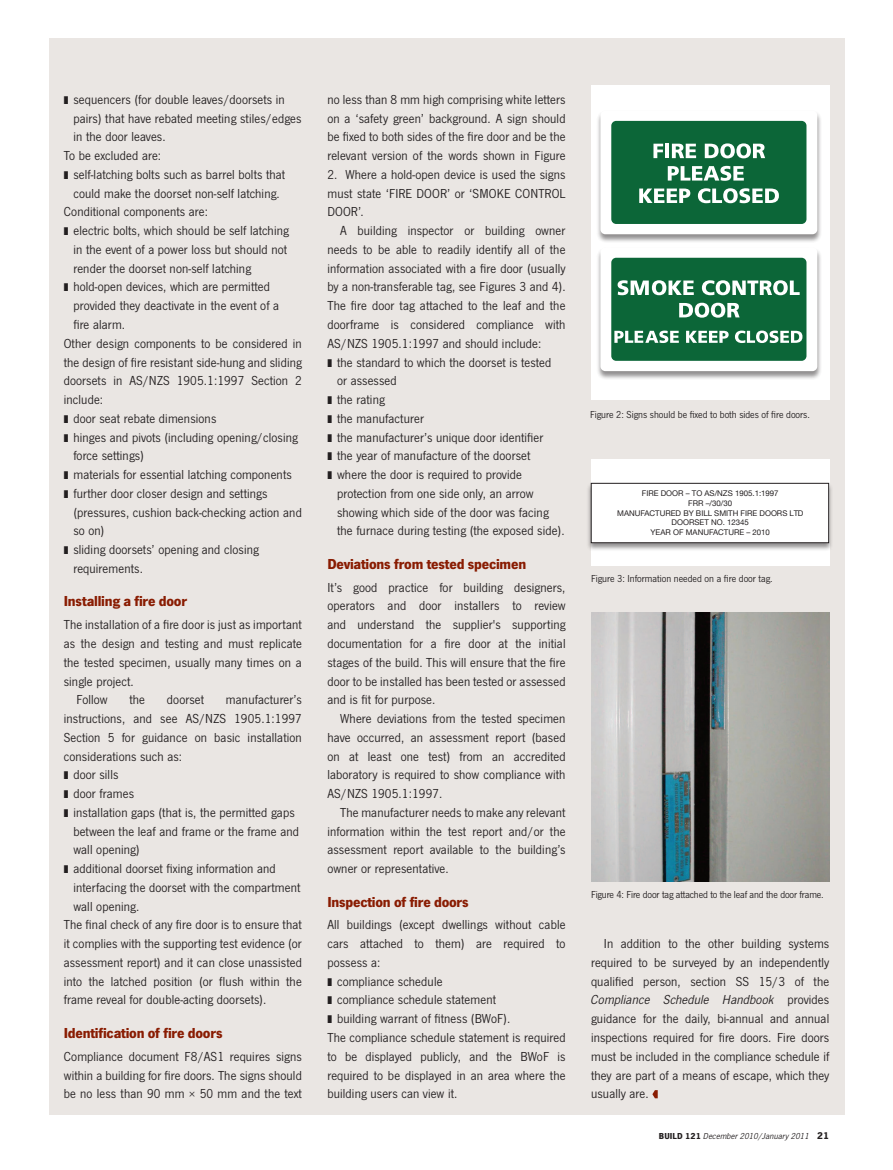
<style>
.page{position:relative;width:893px;height:1170px;background:#fff}
.page>*{position:absolute;margin:0;border:0;box-sizing:border-box;transform-origin:0 0}
.Sub_head_Buildright{font:700 15px "News Got";letter-spacing:-.015em;color:#891c02}
.Paragraph_first{font:13.5px/18.8px "News Got";letter-spacing:.01em;color:#231f20;text-align:justify}
.Bullet{font:13.5px/18.8px "News Got";letter-spacing:.01em;color:#231f20}
.Paragraphs_after{font:13.5px/18.8px "News Got";letter-spacing:.01em;color:#231f20;text-align:justify}
.captions{font:10.5px "News Got";color:#231f20}
.t1{font:italic 9px "News Got";letter-spacing:.01em;color:#231f20}
.t2{font:7.8px/9.8px "Helvetica Neue";color:#231f20;text-align:center}
.s1{font-style:italic}
.s2{font-weight:700;font-style:normal}
.s3{font-weight:700;font-style:normal;font-size:10.2px}
</style>
<div class="page">
<div style="left:49px;top:38px;width:795px;height:1076px;background:#eae6e3"></div>
<div style="left:591px;top:459px;width:238px;height:106px;background:#fff"></div>
<img style="left:591px;top:612px;width:239px;height:269px">
<div style="left:586px;top:482px;width:247px;height:69px;background:#231f20;opacity:.5"></div>
<div style="left:591px;top:483px;width:238px;height:59px;background:#fff"></div>
<div style="left:591px;top:483px;width:238px;height:60px;border:1px solid #231f20"></div>
<svg style="left:652px;top:1090px;width:6px;height:8px"></svg>
<div style="left:591px;top:85px;width:238px;height:315px;background:#fff"></div>
<div style="left:596px;top:247px;width:226px;height:133px;background:#231f20;opacity:.5"></div>
<div style="left:600px;top:247px;width:217px;height:124px;background:#fff;border-radius:5px"></div>
<div style="left:611px;top:258px;width:195px;height:103px;background:#0c6638;border-radius:5px"></div>
<svg style="left:618px;top:280px;width:76px;height:15px"></svg>
<svg style="left:702px;top:280px;width:98px;height:15px"></svg>
<svg style="left:679px;top:303px;width:60px;height:14px"></svg>
<svg style="left:614px;top:330px;width:65px;height:13px"></svg>
<svg style="left:686px;top:331px;width:43px;height:12px"></svg>
<svg style="left:735px;top:330px;width:67px;height:13px"></svg>
<div style="left:596px;top:110px;width:226px;height:133px;background:#231f20;opacity:.5"></div>
<div style="left:600px;top:111px;width:217px;height:123px;background:#fff;border-radius:5px"></div>
<div style="left:611px;top:121px;width:195px;height:103px;background:#0c6638;border-radius:5px"></div>
<svg style="left:653px;top:144px;width:10px;height:14px"></svg>
<hr style="left:665px;top:144px;width:4px;height:14px;background:#fff">
<svg style="left:672px;top:144px;width:24px;height:14px"></svg>
<svg style="left:705px;top:143px;width:60px;height:15px"></svg>
<svg style="left:668px;top:166px;width:76px;height:15px"></svg>
<svg style="left:639px;top:188px;width:51px;height:15px"></svg>
<svg style="left:698px;top:188px;width:81px;height:15px"></svg>
<p class="Bullet" style="left:73px;top:90px;width:230px;text-indent:-10px">❚ sequencers (for double leaves/doorsets in pairs) that have rebated meeting stiles/edges in the door leaves.</p>
<p class="Paragraph_first" style="left:64px;top:146px;width:99px">To be excluded are:</p>
<p class="Bullet" style="left:64px;top:165px;width:223px;text-align:center">❚ self-latching bolts such as barrel bolts that could make the doorset non-self latching.</p>
<p class="Paragraph_first" style="left:64px;top:203px;width:146px">Conditional components are:</p>
<p class="Bullet" style="left:73px;top:221px;width:217px;text-indent:-10px">❚ electric bolts, which should be self latching in the event of a power loss but should not render the doorset non-self latching</p>
<p class="Bullet" style="left:73px;top:278px;width:207px;text-indent:-10px">❚ hold-open devices, which are permitted provided they deactivate in the event of a fire alarm.</p>
<p class="Paragraph_first" style="left:64px;top:334px;width:240px">Other design components to be considered in the design of fire resistant side-hung and sliding doorsets in AS/NZS 1905.1:1997 Section 2 include:</p>
<p class="Bullet" style="left:64px;top:409px;width:154px">❚ door seat rebate dimensions</p>
<p class="Bullet" style="left:73px;top:428px;width:226px;text-indent:-10px">❚ hinges and pivots (including opening/closing force settings)</p>
<p class="Bullet" style="left:64px;top:465px;width:230px">❚ materials for essential latching components</p>
<p class="Bullet" style="left:73px;top:484px;width:230px;text-indent:-10px">❚ further door closer design and settings (pressures, cushion back-checking action and so on)</p>
<p class="Bullet" style="left:73px;top:540px;width:187px;text-indent:-10px">❚ sliding doorsets’ opening and closing requirements.</p>
<p class="Sub_head_Buildright" style="left:64px;top:592px;width:125px">Installing a fire door</p>
<p class="Paragraph_first" style="left:64px;top:615px;width:240px">The installation of a fire door is just as important as the design and testing and must replicate the tested specimen, usually many times on a single project.</p>
<p class="Paragraphs_after" style="left:77px;top:690px;width:33px">Follow</p>
<p class="Paragraphs_after" style="left:129px;top:690px;width:17px">the</p>
<p class="Paragraphs_after" style="left:167px;top:690px;width:39px">doorset</p>
<p class="Paragraphs_after" style="left:64px;top:690px;width:240px;text-indent:162px">manufacturer’s instructions, and see AS/NZS 1905.1:1997<br>Section 5 for guidance on basic installation considerations such as:</p>
<p class="Bullet" style="left:64px;top:765px;width:56px">❚ door sills</p>
<p class="Bullet" style="left:64px;top:784px;width:72px">❚ door frames</p>
<p class="Bullet" style="left:73px;top:803px;width:227px;text-indent:-10px">❚ installation gaps (that is, the permitted gaps between the leaf and frame or the frame and wall opening)</p>
<p class="Bullet" style="left:73px;top:859px;width:229px;text-indent:-10px">❚ additional doorset fixing information and interfacing the doorset with the compartment wall opening.</p>
<p class="Paragraph_first" style="left:64px;top:915px;width:240px">The final check of any fire door is to ensure that it complies with the supporting test evidence (or assessment report) and it can close unassisted into the latched position (or flush within the frame reveal for double-acting doorsets).</p>
<p class="Sub_head_Buildright" style="left:64px;top:1023px;width:160px">Identification of fire doors</p>
<p class="Paragraph_first" style="left:64px;top:1046px;width:240px">Compliance document F8/AS1 requires signs within a building for fire doors. The signs should be no less than 90 mm × 50 mm and the text</p>
<p class="Paragraph_first" style="left:327px;top:90px;width:240px">no less than 8 mm high comprising white letters on a ‘safety green’ background. A sign should be fixed to both sides of the fire door and be the relevant version of the words shown in Figure</p>
<p class="Paragraph_first" style="left:327px;top:165px;width:240px">2. Where a hold-open device is used the signs must state ‘FIRE DOOR’ or ‘SMOKE CONTROL DOOR’.</p>
<p class="Paragraphs_after" style="left:327px;top:221px;width:240px;text-indent:13px">A building inspector or building owner needs to be able to readily identify all of the information associated with a fire door (usually by a non-transferable tag, see Figures 3 and 4).<br>The fire door tag attached to the leaf and the doorframe is considered compliance with AS/NZS 1905.1:1997 and should include:</p>
<p class="Bullet" style="left:337px;top:353px;width:216px;text-indent:-10px">❚ the standard to which the doorset is tested or assessed</p>
<p class="Bullet" style="left:327px;top:390px;width:59px">❚ the rating</p>
<p class="Bullet" style="left:327px;top:409px;width:98px">❚ the manufacturer</p>
<p class="Bullet" style="left:327px;top:428px;width:218px">❚ the manufacturer’s unique door identifier</p>
<p class="Bullet" style="left:327px;top:446px;width:204px">❚ the year of manufacture of the doorset</p>
<p class="Bullet" style="left:337px;top:465px;width:229px;text-indent:-10px">❚ where the door is required to provide protection from one side only, an arrow showing which side of the door was facing the furnace during testing (the exposed side).</p>
<p class="Sub_head_Buildright" style="left:327px;top:555px;width:200px">Deviations from tested specimen</p>
<p class="Paragraph_first" style="left:327px;top:578px;width:240px">It’s good practice for building designers, operators and door installers to review and understand the supplier's supporting documentation for a fire door at the initial stages of the build. This will ensure that the fire door to be installed has been tested or assessed and is fit for purpose.</p>
<p class="Paragraphs_after" style="left:327px;top:709px;width:240px;text-indent:13px">Where deviations from the tested specimen have occurred, an assessment report (based on at least one test) from an accredited laboratory is required to show compliance with AS/NZS 1905.1:1997.</p>
<p class="Paragraphs_after" style="left:327px;top:803px;width:240px;text-indent:13px">The manufacturer needs to make any relevant information within the test report and/or the assessment report available to the building’s owner or representative.</p>
<p class="Sub_head_Buildright" style="left:327px;top:892px;width:143px">Inspection of fire doors</p>
<p class="Paragraph_first" style="left:327px;top:915px;width:240px">All buildings (except dwellings without cable cars attached to them) are required to possess a:</p>
<p class="Bullet" style="left:327px;top:971px;width:117px">❚ compliance schedule</p>
<p class="Bullet" style="left:327px;top:990px;width:170px">❚ compliance schedule statement</p>
<p class="Bullet" style="left:327px;top:1009px;width:184px">❚ building warrant of fitness (BWoF).</p>
<p class="Paragraph_first" style="left:327px;top:1028px;width:240px">The compliance schedule statement is required to be displayed publicly, and the BWoF is required to be displayed in an area where the building users can view it.</p>
<p class="captions" style="left:590px;top:409px;width:221px">Figure 2: Signs should be fixed to both sides of fire doors.</p>
<p class="t2" style="left:617px;top:488px;width:188px">FIRE DOOR – TO AS/NZS 1905.1:1997<br>FRR –/30/30<br>MANUFACTURED BY BILL SMITH FIRE DOORS LTD<br>DOORSET NO. 12345<br>YEAR OF MANUFACTURE – 2010</p>
<p class="captions" style="left:591px;top:573px;width:183px">Figure 3: Information needed on a fire door tag.</p>
<p class="captions" style="left:591px;top:888px;width:234px">Figure 4: Fire door tag attached to the leaf and the door frame.</p>
<p class="Paragraphs_after" style="left:591px;top:934px;width:240px;text-indent:13px">In addition to the other building systems required to be surveyed by an independently qualified person, section SS 15/3 of the <span class="s1">Compliance Schedule Handbook</span> provides guidance for the daily, bi-annual and annual inspections required for fire doors. Fire doors must be included in the compliance schedule if they are part of a means of escape, which they usually are.</p>
<p class="t1" style="left:659px;top:1131px;width:172px"><span class="s2">BUILD 121</span> December 2010/January 2011 <span class="s3">21</span></p>
</div>
